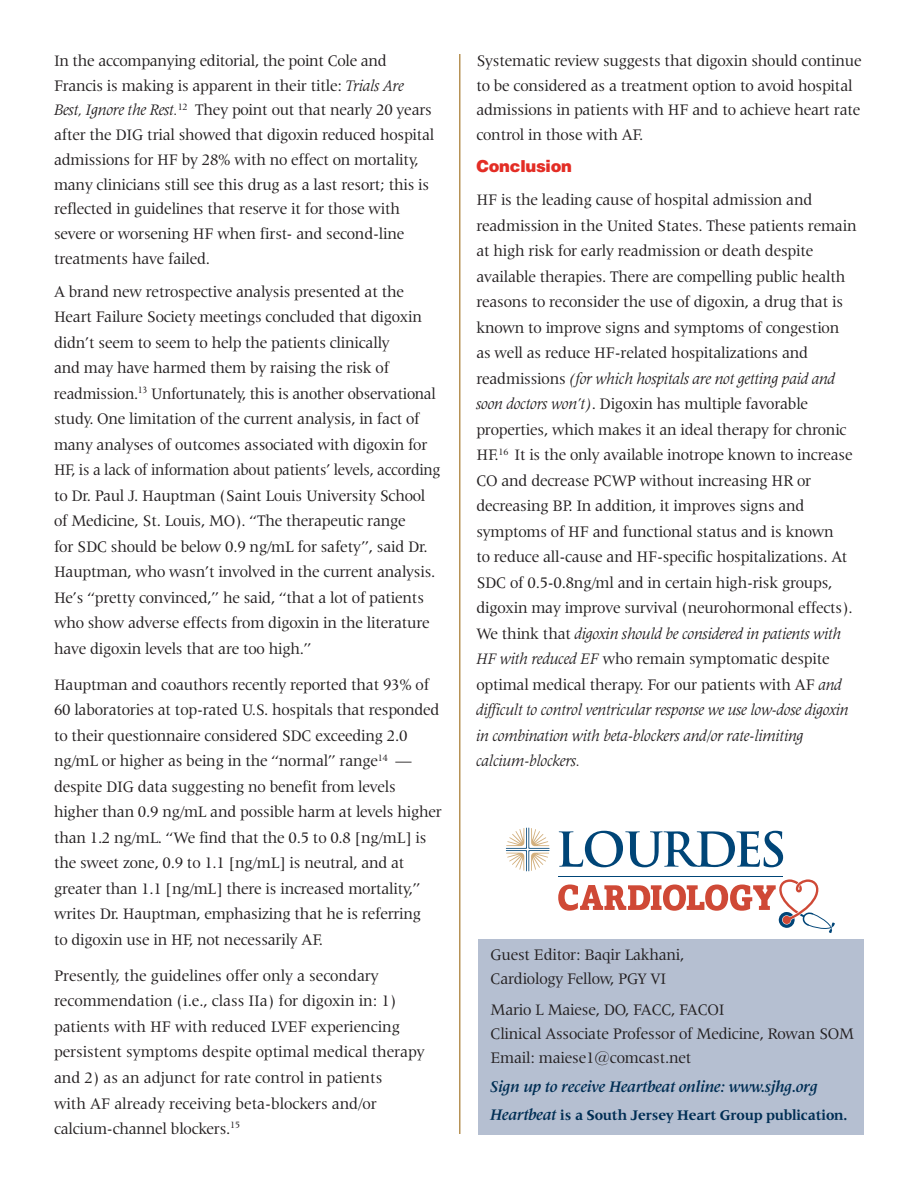
<style>
.page{position:relative;width:918px;height:1188px;background:#fff}
.page>*{position:absolute;margin:0;border:0;box-sizing:border-box;transform-origin:0 0}
.t1{font:16.5px/25.5px "Latin 725 BT";letter-spacing:-.015em;color:#231f20}
.t2{font:italic 700 16.5px "Latin 725 BT";letter-spacing:-.015em;color:#002e54;scale:.96 1}
.t3{font:900 16.5px "Helvetica";letter-spacing:-.015em;color:#e32d25}
.t4{font:700 15px "Latin 725 BT";letter-spacing:-.015em;color:#002e54;scale:.96 1}
.s1{font-style:italic}
.s2{font-style:italic;font-size:16.5px}
</style>
<div class="page">
<hr style="left:459px;top:54px;width:1px;height:1080px;background:#b79256">
<div style="left:478px;top:939px;width:386px;height:195px;background:#b5bfd1"></div>
<hr style="left:559px;top:876px;width:224px;height:1px;background:#004577">
<svg style="left:506px;top:828px;width:44px;height:43px"></svg>
<svg style="left:559px;top:831px;width:224px;height:36px"></svg>
<svg style="left:558px;top:879px;width:277px;height:54px"></svg>
<p class="t1" style="left:54px;top:49px;width:382px;line-height:24.8px">In the accompanying editorial, the point Cole and Francis is making is apparent in their title: <span class="s1">Trials Are Best, Ignore the Rest.</span><sup>12</sup> They point out that nearly 20 years after the DIG trial showed that digoxin reduced hospital admissions for HF by 28% with no effect on mortality, many clinicians still see this drug as a last resort; this is reflected in guidelines that reserve it for those with severe or worsening HF when first- and second-line treatments have failed.</p>
<p class="t1" style="left:54px;top:280px;width:388px">A brand new retrospective analysis presented at the Heart Failure Society meetings concluded that digoxin didn’t seem to seem to help the patients clinically<br>and may have harmed them by raising the risk of readmission.<sup>13</sup> Unfortunately, this is another observational study. One limitation of the current analysis, in fact of many analyses of outcomes associated with digoxin for HF, is a lack of information about patients’ levels, according to Dr. Paul J. Hauptman (Saint Louis University School of Medicine, St. Louis, MO). “The therapeutic range<br>for SDC should be below 0.9 ng/mL for safety”, said Dr.<br>Hauptman, who wasn’t involved in the current analysis.<br>He’s “pretty convinced,” he said, “that a lot of patients who show adverse effects from digoxin in the literature have digoxin levels that are too high.”</p>
<p class="t1" style="left:54px;top:673px;width:389px">Hauptman and coauthors recently reported that 93% of 60 laboratories at top-rated U.S. hospitals that responded to their questionnaire considered SDC exceeding 2.0 ng/mL or higher as being in the “normal” range<sup>14</sup> — despite DIG data suggesting no benefit from levels higher than 0.9 ng/mL and possible harm at levels higher than 1.2 ng/mL. “We find that the 0.5 to 0.8 [ng/mL] is the sweet zone, 0.9 to 1.1 [ng/mL] is neutral, and at greater than 1.1 [ng/mL] there is increased mortality,” writes Dr. Hauptman, emphasizing that he is referring<br>to digoxin use in HF, not necessarily AF.</p>
<p class="t1" style="left:54px;top:964px;width:372px">Presently, the guidelines offer only a secondary recommendation (i.e., class IIa) for digoxin in: 1) patients with HF with reduced LVEF experiencing persistent symptoms despite optimal medical therapy and 2) as an adjunct for rate control in patients<br>with AF already receiving beta-blockers and/or calcium-channel blockers.<sup>15</sup></p>
<p class="t1" style="left:476px;top:49px;width:387px;line-height:24.8px">Systematic review suggests that digoxin should continue to be considered as a treatment option to avoid hospital admissions in patients with HF and to achieve heart rate control in those with AF.</p>
<p class="t3" style="left:476px;top:157px;width:97px">Conclusion</p>
<p class="t1" style="left:476px;top:189px;width:382px">HF is the leading cause of hospital admission and readmission in the United States. These patients remain at high risk for early readmission or death despite available therapies. There are compelling public health reasons to reconsider the use of digoxin, a drug that is known to improve signs and symptoms of congestion as well as reduce HF-related hospitalizations and readmissions <span class="s1">(for which hospitals are not getting paid and soon doctors won’t)</span>. Digoxin has multiple favorable properties, which makes it an ideal therapy for chronic HF.<sup>16</sup> It is the only available inotrope known to increase CO and decrease PCWP without increasing HR or decreasing BP. In addition, it improves signs and symptoms of HF and functional status and is known<br>to reduce all-cause and HF-specific hospitalizations. At SDC of 0.5-0.8ng/ml and in certain high-risk groups, digoxin may improve survival (neurohormonal effects).<br>We think that <span class="s1">digoxin should be considered in patients with HF with reduced EF</span> who remain symptomatic despite optimal medical therapy. For our patients with AF <span class="s1">and difficult to control ventricular response we use low-dose digoxin in combination with beta-blockers and/or rate-limiting calcium-blockers.</span></p>
<p class="t1" style="left:491px;top:944px;width:195px;line-height:24px">Guest Editor: Baqir Lakhani,<br>Cardiology Fellow, PGY VI</p>
<p class="t1" style="left:491px;top:999px;width:365px;line-height:24px">Mario L Maiese, DO, FACC, FACOI<br>Clinical Associate Professor of Medicine, Rowan SOM<br>Email: maiese1@comcast.net</p>
<p class="t2" style="left:490px;top:1080px;width:342px">Sign up to receive Heartbeat online: www.sjhg.org</p>
<p class="t4" style="left:490px;top:1110px;width:373px"><span class="s2">Heartbeat</span> is a South Jersey Heart Group publication.</p>
</div>
